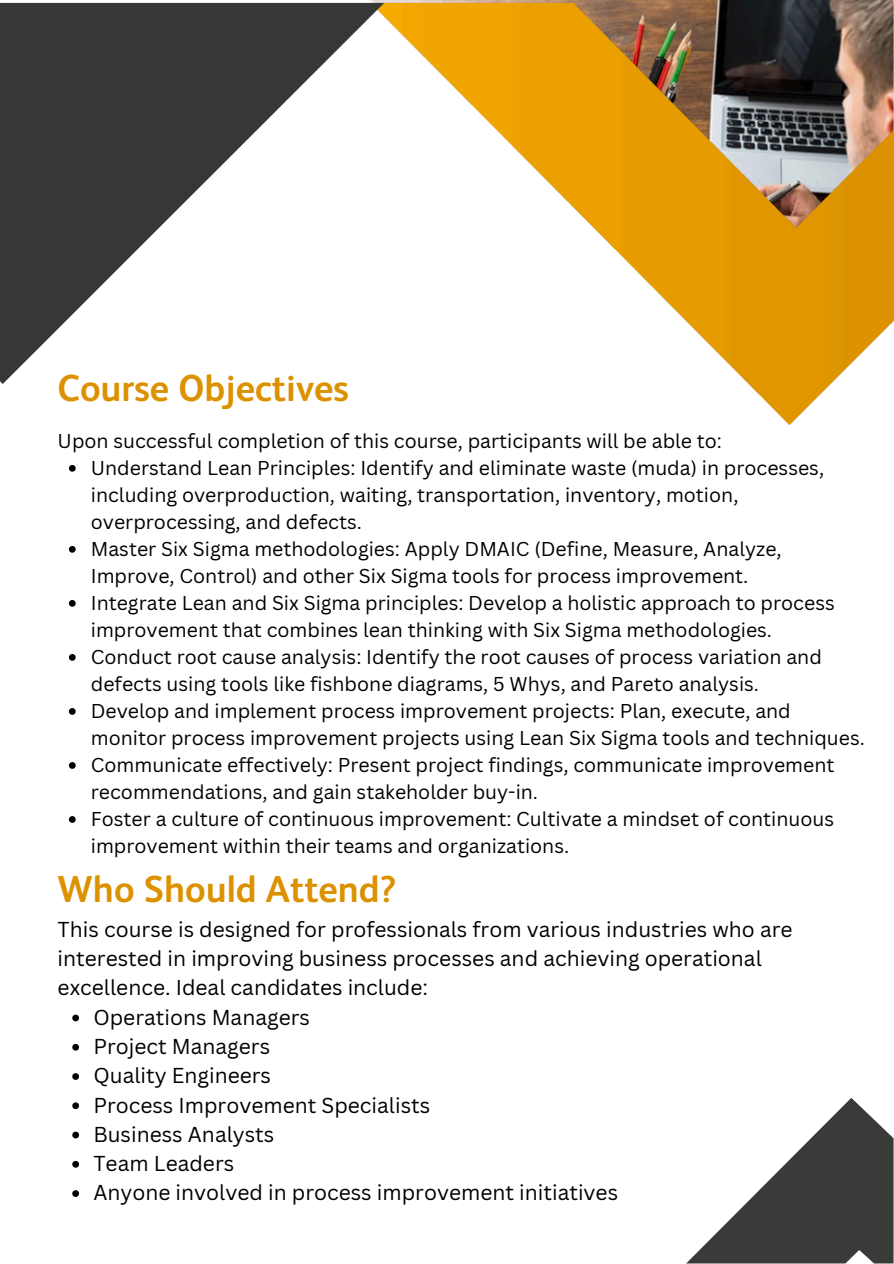
<style>
.page{position:relative;width:894px;height:1264px;background:#fff}
.page>*{position:absolute;margin:0;border:0;box-sizing:border-box;transform-origin:0 0}
.t1{font:700 37.5px "FS Albert Arabic";color:#dc9200}
.t2{font:21px/29.2px "Canva Sans";color:#000}
.t3{font:19.5px/27px "Canva Sans";color:#000}
</style>
<div class="page">
<img style="left:0;top:0;width:893px;height:425px">
<svg style="left:686px;top:1098px;width:207px;height:165px"></svg>
<svg style="left:69px;top:465px;width:7px;height:6px"></svg>
<svg style="left:69px;top:546px;width:7px;height:6px"></svg>
<svg style="left:69px;top:600px;width:7px;height:6px"></svg>
<svg style="left:69px;top:654px;width:7px;height:6px"></svg>
<svg style="left:69px;top:708px;width:7px;height:6px"></svg>
<svg style="left:69px;top:762px;width:7px;height:6px"></svg>
<svg style="left:69px;top:816px;width:7px;height:6px"></svg>
<svg style="left:72px;top:1014px;width:7px;height:7px"></svg>
<svg style="left:72px;top:1043px;width:7px;height:7px"></svg>
<svg style="left:72px;top:1073px;width:7px;height:6px"></svg>
<svg style="left:72px;top:1102px;width:7px;height:7px"></svg>
<svg style="left:72px;top:1131px;width:7px;height:7px"></svg>
<svg style="left:72px;top:1160px;width:7px;height:7px"></svg>
<svg style="left:72px;top:1190px;width:7px;height:6px"></svg>
<p class="t1" style="left:58px;top:366px;width:293px">Course Objectives</p>
<h1 class="t3" style="left:58px;top:427px;width:665px">Upon successful completion of this course, participants will be able to:</h1>
<p class="t3" style="left:91px;top:454px;width:734px">Understand Lean Principles: Identify and eliminate waste (muda) in processes, including overproduction, waiting, transportation, inventory, motion, overprocessing, and defects.</p>
<p class="t3" style="left:91px;top:535px;width:692px">Master Six Sigma methodologies: Apply DMAIC (Define, Measure, Analyze,<br>Improve, Control) and other Six Sigma tools for process improvement.</p>
<p class="t3" style="left:91px;top:589px;width:745px">Integrate Lean and Six Sigma principles: Develop a holistic approach to process improvement that combines lean thinking with Six Sigma methodologies.</p>
<p class="t3" style="left:91px;top:643px;width:732px">Conduct root cause analysis: Identify the root causes of process variation and defects using tools like fishbone diagrams, 5 Whys, and Pareto analysis.</p>
<p class="t3" style="left:91px;top:697px;width:775px">Develop and implement process improvement projects: Plan, execute, and monitor process improvement projects using Lean Six Sigma tools and techniques.</p>
<p class="t3" style="left:91px;top:751px;width:745px">Communicate effectively: Present project findings, communicate improvement recommendations, and gain stakeholder buy-in.</p>
<p class="t3" style="left:91px;top:805px;width:744px">Foster a culture of continuous improvement: Cultivate a mindset of continuous improvement within their teams and organizations.</p>
<p class="t1" style="left:58px;top:867px;width:340px">Who Should Attend?</p>
<h1 class="t2" style="left:58px;top:914px;width:736px">This course is designed for professionals from various industries who are interested in improving business processes and achieving operational excellence. Ideal candidates include:</h1>
<p class="t2" style="left:93px;top:1001px;width:218px">Operations Managers</p>
<p class="t2" style="left:93px;top:1031px;width:178px">Project Managers</p>
<p class="t2" style="left:93px;top:1060px;width:179px">Quality Engineers</p>
<p class="t2" style="left:93px;top:1089px;width:338px">Process Improvement Specialists</p>
<p class="t2" style="left:93px;top:1118px;width:182px">Business Analysts</p>
<p class="t2" style="left:93px;top:1148px;width:142px">Team Leaders</p>
<p class="t2" style="left:93px;top:1177px;width:526px">Anyone involved in process improvement initiatives</p>
</div>
